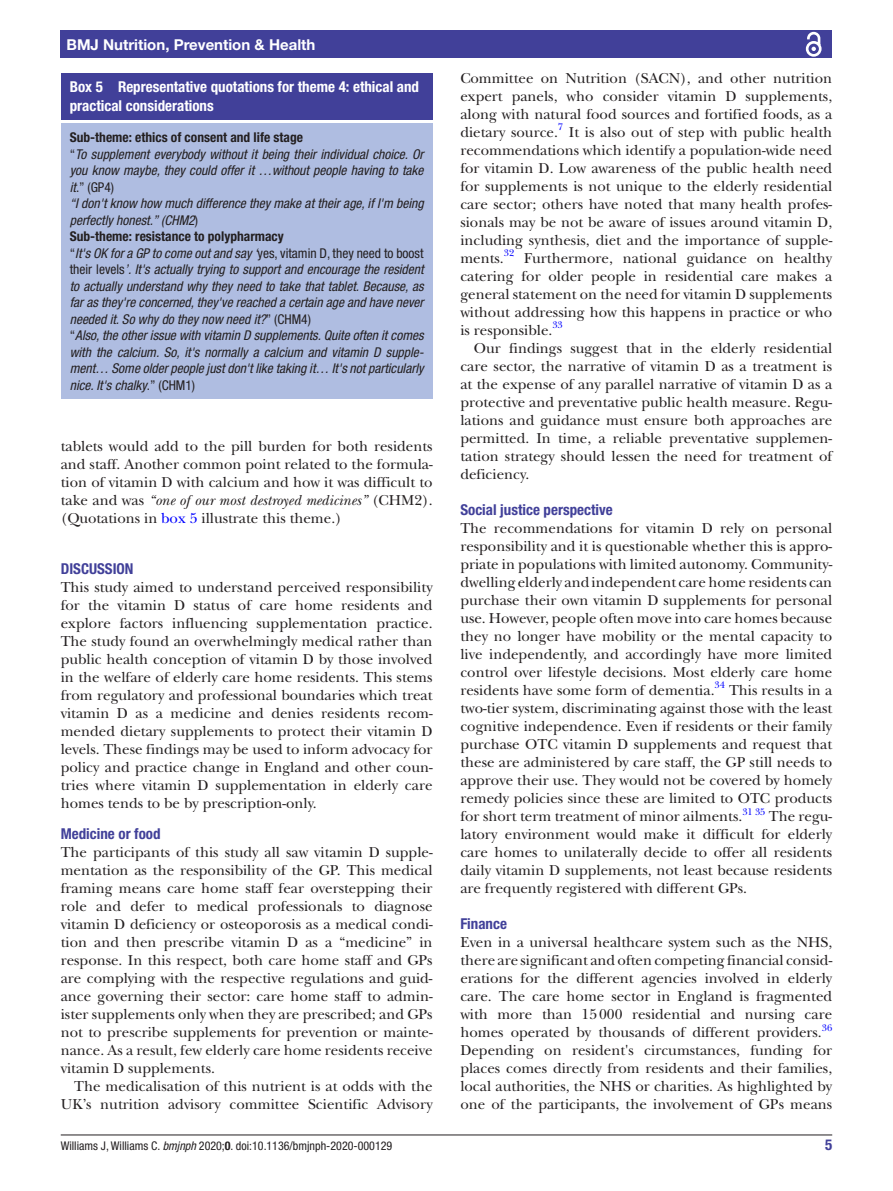
<style>
.page{position:relative;width:893px;height:1191px;background:#fff}
.page>*{position:absolute;margin:0;border:0;box-sizing:border-box;transform-origin:0 0}
.t1{font:15px/18px "New Baskerville";color:#231f20;text-align:justify}
.t2{font:700 condensed 15px/18px "Helvetica Neue LT Std";color:#fff}
.t3{font:700 condensed 15px "Helvetica Neue LT Std";color:#414099}
.t4{font:700 15px "Helvetica Neue LT Std";color:#fff}
.t5{font:italic condensed 13.5px/16.5px "Helvetica Neue LT Std";color:#231f20}
.t6{font:condensed 12px "Helvetica Neue LT Std";color:#231f20}
.t7{font:9.9px "New Baskerville";color:#00f}
.s1{font-weight:700;font-style:normal}
.s2{font-style:normal}
.s3{font-style:italic}
.s4{color:#00f}
.s5{font-weight:700}
</style>
<div class="page">
<hr style="left:61px;top:1134px;width:771px;height:1px;background:#231f20">
<div style="left:61px;top:31px;width:771px;height:27px;background:#414099"></div>
<svg style="left:804px;top:30px;width:19px;height:27px"></svg>
<div style="left:61px;top:73px;width:372px;height:46px;background:#414099"></div>
<div style="left:61px;top:124px;width:372px;height:275px;background:#afbde1"></div>
<p class="t4" style="left:66px;top:35px;width:250px">BMJ Nutrition, Prevention &amp; Health</p>
<p class="t2" style="left:70px;top:78px;width:351px">Box 5 Representative quotations for theme 4: ethical and practical considerations</p>
<p class="t5" style="left:70px;top:129px;width:356px"><span class="s1">Sub-theme: ethics of consent and life stage<br></span><span class="s2">“</span>To supplement everybody without it being their individual choice. Or you know maybe, they could offer it …without people having to take it<span class="s2">.” (GP4)<br></span>“I don't know how much difference they make at their age, if I'm being perfectly honest.” (CHM2<span class="s2">)<br></span><span class="s1">Sub-theme: resistance to polypharmacy<br></span><span class="s2">“</span>It's OK for a GP to come out and say ‘<span class="s2">yes, vitamin D, they need to boost their levels</span>’. It's actually trying to support and encourage the resident to actually understand why they need to take that tablet. Because, as far as they're concerned, they've reached a certain age and have never needed it. So why do they now need it?<span class="s2">” (CHM4)<br>“</span>Also, the other issue with vitamin D supplements. Quite often it comes with the calcium. So, it's normally a calcium and vitamin D supple&shy;ment… Some older people just don't like taking it… It's not particularly nice. It's chalky<span class="s2">.” (CHM1)</span></p>
<p class="t1" style="left:61px;top:437px;width:373px">tablets would add to the pill burden for both residents and staff. Another common point related to the formula&shy;tion of vitamin D with calcium and how it was difficult to take and was <span class="s3">“one of our most destroyed medicines”</span> (CHM2). (Quotations in <span class="s4">box 5</span> illustrate this theme.)</p>
<p class="t3" style="left:61px;top:559px;width:74px">DISCUSSION</p>
<p class="t1" style="left:61px;top:578px;width:373px">This study aimed to understand perceived responsibility for the vitamin D status of care home residents and explore factors influencing supplementation practice.<br>The study found an overwhelmingly medical rather than public health conception of vitamin D by those involved in the welfare of elderly care home residents. This stems from regulatory and professional boundaries which treat vitamin D as a medicine and denies residents recom&shy;mended dietary supplements to protect their vitamin D levels. These findings may be used to inform advocacy for policy and practice change in England and other coun&shy;tries where vitamin D supplementation in elderly care homes tends to be by prescription-only.</p>
<p class="t3" style="left:61px;top:825px;width:101px">Medicine or food</p>
<p class="t1" style="left:61px;top:843px;width:373px">The participants of this study all saw vitamin D supple&shy;mentation as the responsibility of the GP. This medical framing means care home staff fear overstepping their role and defer to medical professionals to diagnose vitamin D deficiency or osteoporosis as a medical condi&shy;tion and then prescribe vitamin D as a “medicine” in response. In this respect, both care home staff and GPs are complying with the respective regulations and guid&shy;ance governing their sector: care home staff to admin&shy;ister supplements only when they are prescribed; and GPs not to prescribe supplements for prevention or mainte&shy;nance. As a result, few elderly care home residents receive vitamin D supplements.</p>
<p class="t1" style="left:61px;top:1077px;width:373px;text-align:right">The medicalisation of this nutrient is at odds with the<br>UK’s nutrition advisory committee Scientific Advisory</p>
<p class="t1" style="left:460px;top:69px;width:373px">Committee on Nutrition (SACN), and other nutrition expert panels, who consider vitamin D supplements, along with natural food sources and fortified foods, as a dietary source.</p>
<p class="t7" style="left:558px;top:121px;width:7px">7</p>
<p class="t1" style="left:460px;top:123px;width:373px;text-indent:109px">It is also out of step with public health recommendations which identify a population-wide need for vitamin D. Low awareness of the public health need for supplements is not unique to the elderly residential care sector; others have noted that many health profes&shy;sionals may be not be aware of issues around vitamin D, including synthesis, diet and the importance of supple&shy;ments.</p>
<p class="t7" style="left:504px;top:247px;width:12px">32</p>
<p class="t1" style="left:460px;top:249px;width:373px;text-indent:64px">Furthermore, national guidance on healthy catering for older people in residential care makes a general statement on the need for vitamin D supplements without addressing how this happens in practice or who is responsible.</p>
<p class="t7" style="left:552px;top:319px;width:12px">33</p>
<p class="t1" style="left:460px;top:339px;width:373px;text-indent:14px">Our findings suggest that in the elderly residential care sector, the narrative of vitamin D as a treatment is at the expense of any parallel narrative of vitamin D as a protective and preventative public health measure. Regu&shy;lations and guidance must ensure both approaches are permitted. In time, a reliable preventative supplemen&shy;tation strategy should lessen the need for treatment of deficiency.</p>
<p class="t3" style="left:460px;top:501px;width:154px">Social justice perspective</p>
<p class="t1" style="left:460px;top:519px;width:373px">The recommendations for vitamin D rely on personal responsibility and it is questionable whether this is appro&shy;priate in populations with limited autonomy. Community&shy;dwelling elderly and independent care home residents can purchase their own vitamin D supplements for personal use. However, people often move into care homes because they no longer have mobility or the mental capacity to live independently, and accordingly have more limited control over lifestyle decisions. Most elderly care home residents have some form of dementia.</p>
<p class="t7" style="left:715px;top:679px;width:12px">34</p>
<p class="t1" style="left:460px;top:681px;width:373px;text-indent:269px">This results in a two-tier system, discriminating against those with the least cognitive independence. Even if residents or their family purchase OTC vitamin D supplements and request that these are administered by care staff, the GP still needs to approve their use. They would not be covered by homely remedy policies since these are limited to OTC products for short term treatment of minor ailments.</p>
<p class="t7" style="left:742px;top:805px;width:24px">31 35</p>
<p class="t1" style="left:460px;top:807px;width:373px;text-indent:308px">The regu&shy;latory environment would make it difficult for elderly care homes to unilaterally decide to offer all residents daily vitamin D supplements, not least because residents are frequently registered with different GPs.</p>
<p class="t3" style="left:460px;top:915px;width:48px">Finance</p>
<p class="t1" style="left:460px;top:933px;width:373px">Even in a universal healthcare system such as the NHS, there are significant and often competing financial consid&shy;erations for the different agencies involved in elderly care. The care home sector in England is fragmented with more than 15000 residential and nursing care homes operated by thousands of different providers.<sup>36<br></sup>Depending on resident's circumstances, funding for places comes directly from residents and their families, local authorities, the NHS or charities. As highlighted by one of the participants, the involvement of GPs means</p>
<p class="t6" style="left:61px;top:1138px;width:333px">Williams J, Williams C. <span class="s3">bmjnph</span> 2020;<span class="s5">0</span>. doi:10.1136/bmjnph-2020-000129</p>
<p class="t3" style="left:825px;top:1135px;width:9px">5</p>
</div>
